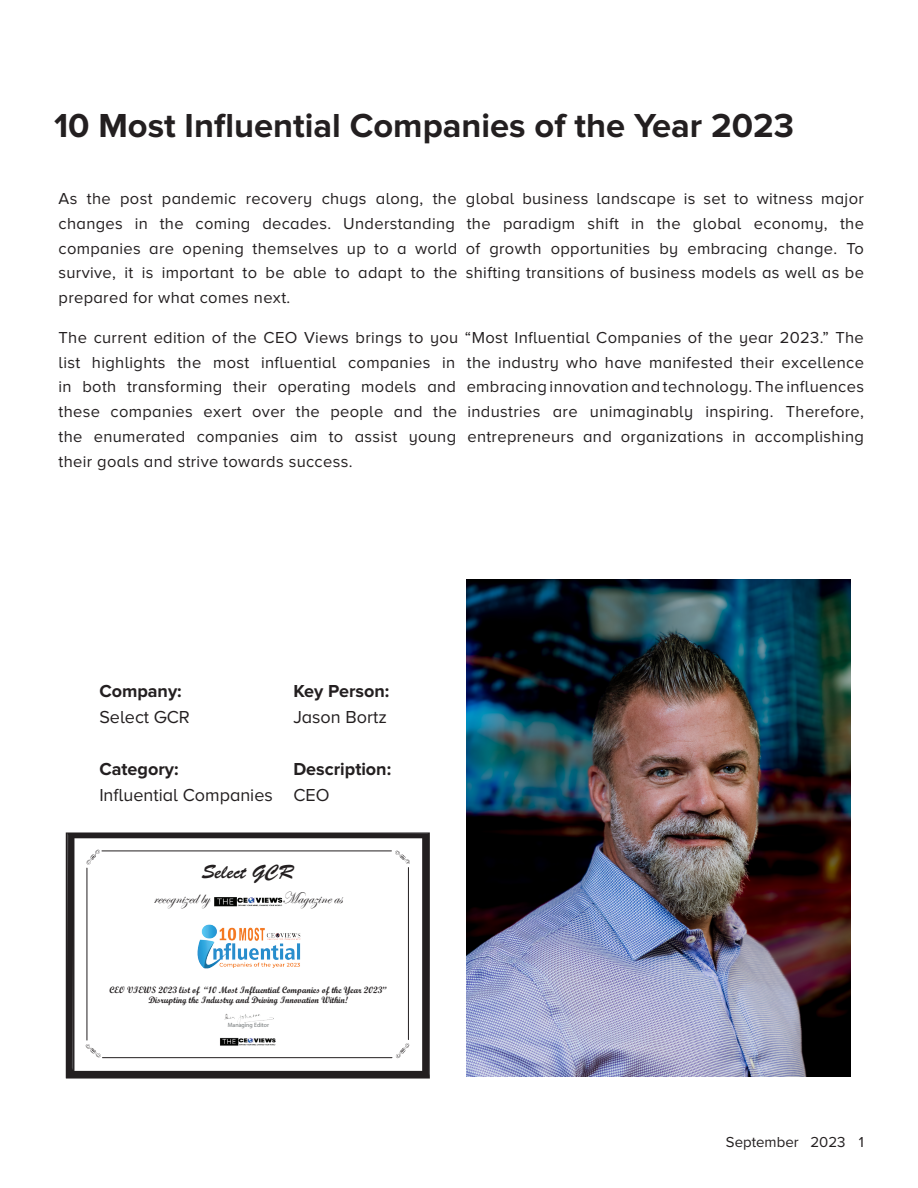
<style>
.page{position:relative;width:918px;height:1188px;background:#fff}
.page>*{position:absolute;margin:0;border:0;box-sizing:border-box;transform-origin:0 0}
.t1{font:700 34.5px "Proxima Nova";color:#231f20}
.t2{font:19.35px "Brush Script Std";color:#231f20;scale:.96 1}
.t3{font:18px "Proxima Nova A";color:#231f20}
.t4{font:700 18px "Proxima Nova";color:#231f20}
.t5{font:16.65px "Edwardian Script ITC";color:#231f20;scale:.95 1}
.t6{font:16.5px/24.8px "Proxima Nova A";letter-spacing:.02em;color:#231f20;text-align:justify}
.t7{font:15px "Proxima Nova A";color:#231f20}
.t8{font:9.15px/10.2px "Script MT Bold";color:#231f20;text-align:center;scale:.96 1}
.t9{font:6.15px "Myriad Pro";color:#717677;scale:.96 1}
</style>
<div class="page">
<svg style="left:66px;top:832px;width:364px;height:246px"></svg>
<svg style="left:429px;top:917px;width:1px;height:159px"></svg>
<svg style="left:72px;top:911px;width:1px;height:160px"></svg>
<svg style="left:67px;top:832px;width:1px;height:160px"></svg>
<svg style="left:395px;top:850px;width:16px;height:14px"></svg>
<svg style="left:396px;top:1043px;width:14px;height:16px"></svg>
<svg style="left:85px;top:1044px;width:16px;height:14px"></svg>
<svg style="left:86px;top:849px;width:14px;height:16px"></svg>
<hr style="left:102px;top:851px;width:289px;height:1px;background:#231f20">
<hr style="left:102px;top:1057px;width:290px;height:1px;background:#231f20">
<hr style="left:408px;top:868px;width:1px;height:172px;background:#231f20">
<hr style="left:87px;top:868px;width:1px;height:172px;background:#231f20">
<svg style="left:271px;top:832px;width:159px;height:2px"></svg>
<img style="left:467px;top:580px;width:383px;height:496px">
<h1 class="t1" style="left:54px;top:106px;width:742px">10 Most Influential Companies of the Year 2023</h1>
<p class="t6" style="left:59px;top:186px;width:807px">As the post pandemic recovery chugs along, the global business landscape is set to witness major changes in the coming decades. Understanding the paradigm shift in the global economy, the companies are opening themselves up to a world of growth opportunities by embracing change. To survive, it is important to be able to adapt to the shifting transitions of business models as well as be prepared for what comes next.</p>
<p class="t6" style="left:59px;top:325px;width:807px">The current edition of the CEO Views brings to you “Most Influential Companies of the year 2023.” The list highlights the most influential companies in the industry who have manifested their excellence in both transforming their operating models and embracing innovation and technology. The influences these companies exert over the people and the industries are unimaginably inspiring. Therefore, the enumerated companies aim to assist young entrepreneurs and organizations in accomplishing their goals and strive towards success.</p>
<p class="t4" style="left:99px;top:680px;width:84px">Company:</p>
<p class="t4" style="left:293px;top:680px;width:97px">Key Person:</p>
<p class="t3" style="left:99px;top:707px;width:92px">Select GCR</p>
<p class="t3" style="left:293px;top:707px;width:95px">Jason Bortz</p>
<p class="t4" style="left:99px;top:759px;width:81px">Category:</p>
<p class="t4" style="left:293px;top:759px;width:99px">Description:</p>
<p class="t3" style="left:99px;top:785px;width:232px">Influential Companies CEO</p>
<p class="t2" style="left:219px;top:861px;width:61px">5WPR</p>
<p class="t2" style="left:202px;top:861px;width:97px">Select GCR</p>
<p class="t5" style="left:154px;top:889px;width:61px">recognized by</p>
<p class="t5" style="left:282px;top:889px;width:65px">Magazine as</p>
<p class="t8" style="left:110px;top:985px;width:290px">CEO VIEWS 2023 list of “10 Most Influential Companies of the Year 2023”<br>Disrupting the Industry and Driving Innovation Within!</p>
<p class="t9" style="left:228px;top:1021px;width:44px">Managing Editor</p>
<p class="t7" style="left:726px;top:1134px;width:140px">September 2023 1</p>
</div>
